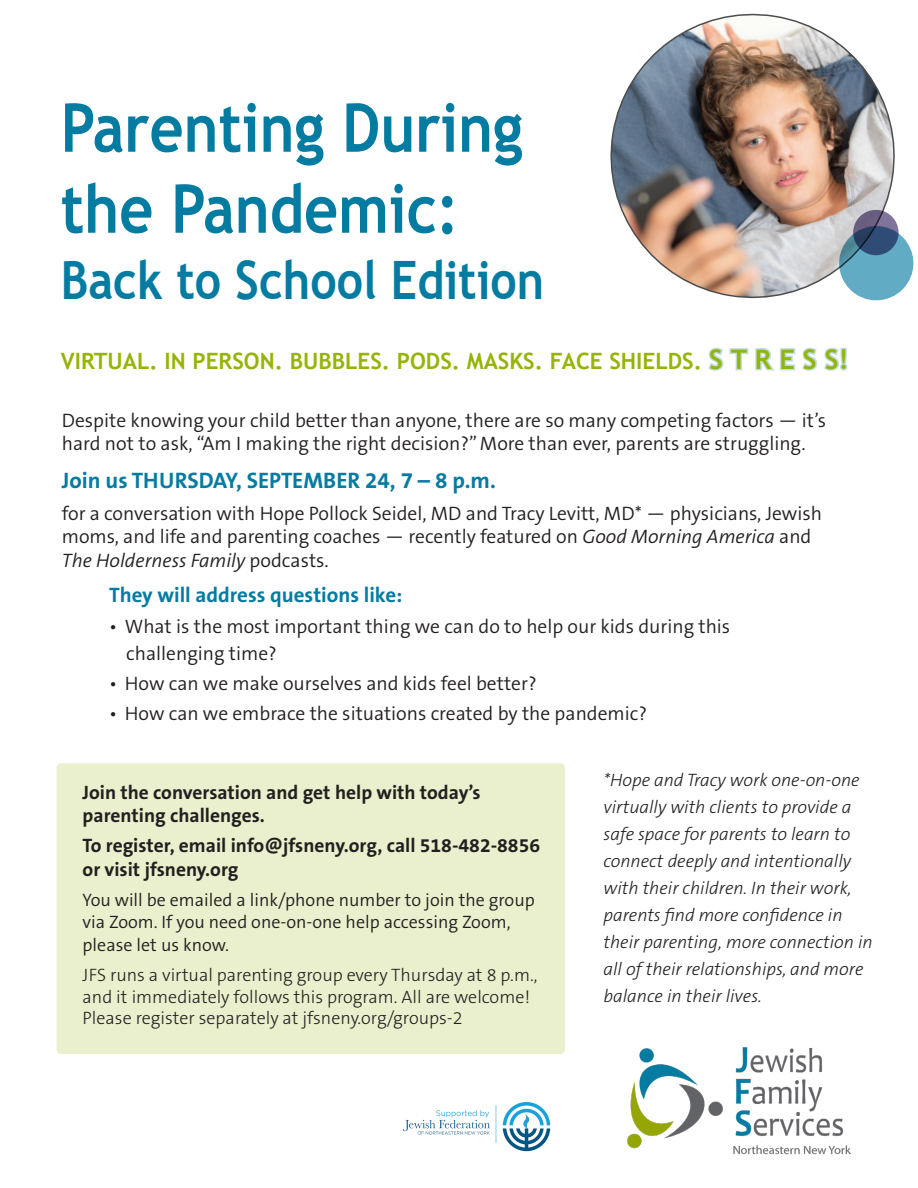
<style>
.page{position:relative;width:918px;height:1188px;background:#fff}
.page>*{position:absolute;margin:0;border:0;box-sizing:border-box;transform-origin:0 0}
.t1{font:700 67.35px "Trebuchet MS";color:#047ba1;scale:.88 1}
.t2{font:700 52.95px "Trebuchet MS";color:#047ba1;scale:.88 1}
.t3{font:700 22.5px "Trebuchet MS";color:#95b406}
.t4{font:700 22.5px "The Sans B7";color:#047ba1}
.t5{font:700 21px "The Sans B7";color:#047ba1}
.t6{font:300 19.5px/23.4px "The Sans B4";color:#231f20}
.t7{font:700 19.5px/23.4px "The Sans B7";color:#231f20}
.t8{font:italic 300 18px/27px "The Sans B3";color:#231f20}
.t9{font:300 18px/21.6px "The Sans B3";color:#231f20}
.t10{font:300 18px/21.6px "The Sans B4";color:#231f20}
.s1{font-size:27px}
.s2{font-style:italic}
</style>
<div class="page">
<img style="left:610px;top:13px;width:296px;height:288px">
<img style="left:628px;top:1047px;width:222px;height:108px">
<img style="left:403px;top:1101px;width:148px;height:51px">
<svg style="left:708px;top:347px;width:140px;height:24px"></svg>
<svg style="left:854px;top:211px;width:44px;height:43px"></svg>
<div style="left:853px;top:210px;width:46px;height:45px;border:2px solid #372062;border-radius:50%"></div>
<svg style="left:839px;top:226px;width:74px;height:74px;background:#5391ac"></svg>
<div style="left:56px;top:763px;width:510px;height:292px;background:#eaf0cd;border-radius:5px"></div>
<div style="left:55px;top:762px;width:511px;height:294px;border:2px solid #fff;border-radius:5px"></div>
<p class="t1" style="left:61px;top:86px;width:527px">Parenting During</p>
<p class="t1" style="left:61px;top:167px;width:454px">the Pandemic:</p>
<p class="t2" style="left:61px;top:247px;width:551px">Back to School Edition</p>
<p class="t3" style="left:61px;top:347px;width:789px">VIRTUAL. IN PERSON. BUBBLES. PODS. MASKS. FACE SHIELDS. <span class="s1">S T R E S S!</span></p>
<p class="t6" style="left:62px;top:409px;width:766px">Despite knowing your child better than anyone, there are so many competing factors — it’s hard not to ask, “Am I making the right decision?” More than ever, parents are struggling.</p>
<p class="t4" style="left:62px;top:468px;width:436px">Join us THURSDAY, SEPTEMBER 24, 7 – 8 p.m.</p>
<p class="t6" style="left:62px;top:502px;width:762px">for a conversation with Hope Pollock Seidel, MD and Tracy Levitt, MD* — physicians, Jewish moms, and life and parenting coaches — recently featured on <span class="s2">Good Morning America</span> and<br><span class="s2">The Holderness Family</span> podcasts.</p>
<p class="t5" style="left:109px;top:584px;width:295px">They will address questions like:</p>
<p class="t6" style="left:126px;top:613px;width:605px;line-height:27px;text-indent:-17px">• What is the most important thing we can do to help our kids during this challenging time?</p>
<p class="t6" style="left:109px;top:672px;width:429px">• How can we make ourselves and kids feel better?</p>
<p class="t6" style="left:109px;top:703px;width:540px">• How can we embrace the situations created by the pandemic?</p>
<p class="t7" style="left:83px;top:781px;width:400px">Join the conversation and get help with today’s parenting challenges.</p>
<p class="t7" style="left:83px;top:835px;width:459px">To register, email info@jfsneny.org, call 518-482-8856 or visit jfsneny.org</p>
<p class="t10" style="left:83px;top:890px;width:454px">You will be emailed a link/phone number to join the group via Zoom. If you need one-on-one help accessing Zoom,</p>
<p class="t10" style="left:83px;top:935px;width:148px">please let us know.</p>
<p class="t9" style="left:83px;top:965px;width:456px">JFS runs a virtual parenting group every Thursday at 8 p.m., and it immediately follows this program. All are welcome!<br>Please register separately at jfsneny.org/groups-2</p>
<p class="t8" style="left:604px;top:767px;width:271px">*Hope and Tracy work one-on-one virtually with clients to provide a safe space for parents to learn to connect deeply and intentionally with their children. In their work, parents find more confidence in their parenting, more connection in all of their relationships, and more balance in their lives.</p>
</div>
